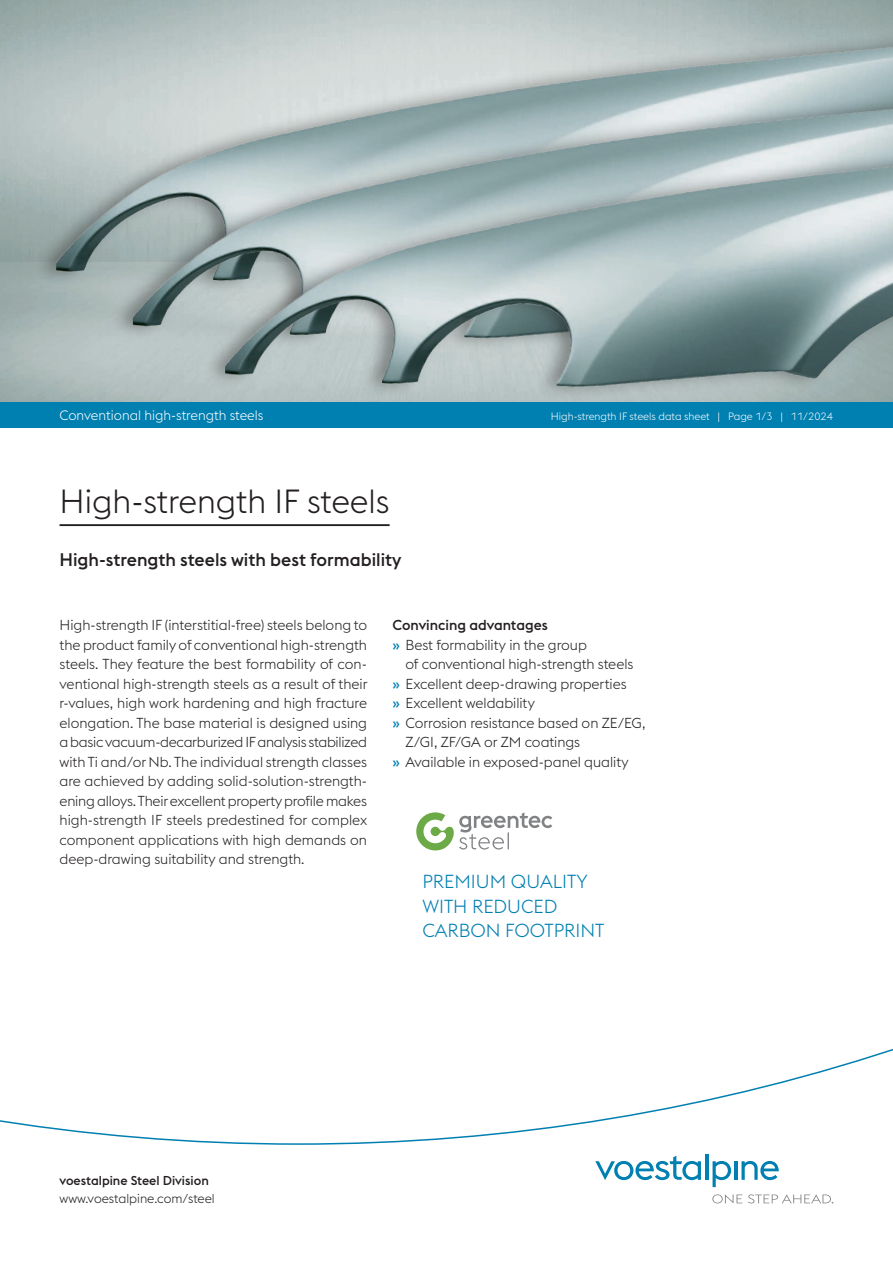
<style>
.page{position:relative;width:893px;height:1263px;background:#fff}
.page>*{position:absolute;margin:0;border:0;box-sizing:border-box;transform-origin:0 0}
.t1{font:300 33px "voestalpine";color:#231f20}
.t2{font:300 18.6px/24.2px "voestalpine";color:#007fb1}
.t3{font:500 18px "voestalpine";color:#231f20}
.t4{font:300 14.25px/19.5px "voestalpine";color:#231f20;text-align:justify}
.t5{font:500 14.25px "voestalpine";color:#231f20}
.t6{font:300 13.5px "voestalpine";color:#fff}
.t7{font:300 12.75px "voestalpine";color:#231f20}
.t8{font:500 12.75px "voestalpine";color:#231f20}
.t9{font:300 10.5px "voestalpine";color:#fff}
.s1{font-weight:500;color:#007fb1}
</style>
<div class="page">
<svg style="left:595px;top:1156px;width:106px;height:24px"></svg>
<hr style="left:705px;top:1154px;width:3px;height:26px;background:#007fb1">
<svg style="left:713px;top:1161px;width:18px;height:26px"></svg>
<hr style="left:734px;top:1161px;width:3px;height:19px;background:#007fb1">
<svg style="left:741px;top:1161px;width:38px;height:19px"></svg>
<svg style="left:712px;top:1194px;width:30px;height:9px"></svg>
<svg style="left:748px;top:1194px;width:85px;height:9px"></svg>
<div style="left:34px;top:32px;width:859px;height:289px;background:#231f20;opacity:.4"></div>
<img style="left:56px;top:0;width:837px;height:307px">
<div style="left:111px;top:86px;width:782px;height:289px;background:#231f20;opacity:.4"></div>
<img style="left:133px;top:29px;width:760px;height:332px">
<div style="left:203px;top:135px;width:690px;height:289px;background:#231f20;opacity:.4"></div>
<img style="left:225px;top:78px;width:668px;height:324px">
<svg style="left:0;top:1048px;width:893px;height:97px"></svg>
<hr style="left:60px;top:524px;width:330px;height:2px;background:#231f20">
<div style="left:0;top:402px;width:893px;height:25px;background:#007fb1"></div>
<svg style="left:416px;top:812px;width:136px;height:38px"></svg>
<p class="t6" style="left:60px;top:407px;width:205px">Conventional high-strength steels</p>
<p class="t9" style="left:551px;top:410px;width:284px">High-strength IF steels data sheet | Page 1/3 | 11/2024</p>
<h1 class="t1" style="left:60px;top:482px;width:332px">High-strength IF steels</h1>
<p class="t3" style="left:60px;top:549px;width:343px">High-strength steels with best formability</p>
<p class="t4" style="left:60px;top:615px;width:309px">High-strength IF (interstitial-free) steels belong to the product family of conventional high-strength steels. They feature the best formability of con&shy;ventional high-strength steels as a result of their r-values, high work hardening and high fracture elongation. The base material is designed using a basic vacuum-decarburized IF analysis stabilized with Ti and/or Nb. The individual strength classes are achieved by adding solid-solution-strength&shy;ening alloys. Their excellent property profile makes high-strength IF steels predestined for complex component applications with high demands on deep-drawing suitability and strength.</p>
<p class="t5" style="left:393px;top:616px;width:157px">Convincing advantages</p>
<p class="t4" style="left:393px;top:635px;width:196px"><span class="s1">»</span> Best formability in the group</p>
<p class="t4" style="left:405px;top:654px;width:230px">of conventional high-strength steels</p>
<p class="t4" style="left:393px;top:674px;width:236px"><span class="s1">»</span> Excellent deep-drawing properties</p>
<p class="t4" style="left:393px;top:693px;width:144px"><span class="s1">»</span> Excellent weldability</p>
<p class="t4" style="left:393px;top:713px;width:254px"><span class="s1">»</span> Corrosion resistance based on ZE/EG,</p>
<p class="t4" style="left:405px;top:732px;width:176px">Z/GI, ZF/GA or ZM coatings</p>
<p class="t4" style="left:393px;top:752px;width:238px"><span class="s1">»</span> Available in exposed-panel quality</p>
<p class="t8" style="left:60px;top:1173px;width:151px">voestalpine Steel Division</p>
<p class="t7" style="left:60px;top:1191px;width:157px">www.voestalpine.com/steel</p>
<h2 class="t2" style="left:422px;top:870px;width:184px">PREMIUM QUALITY<br>WITH REDUCED<br>CARBON FOOTPRINT</h2>
</div>
